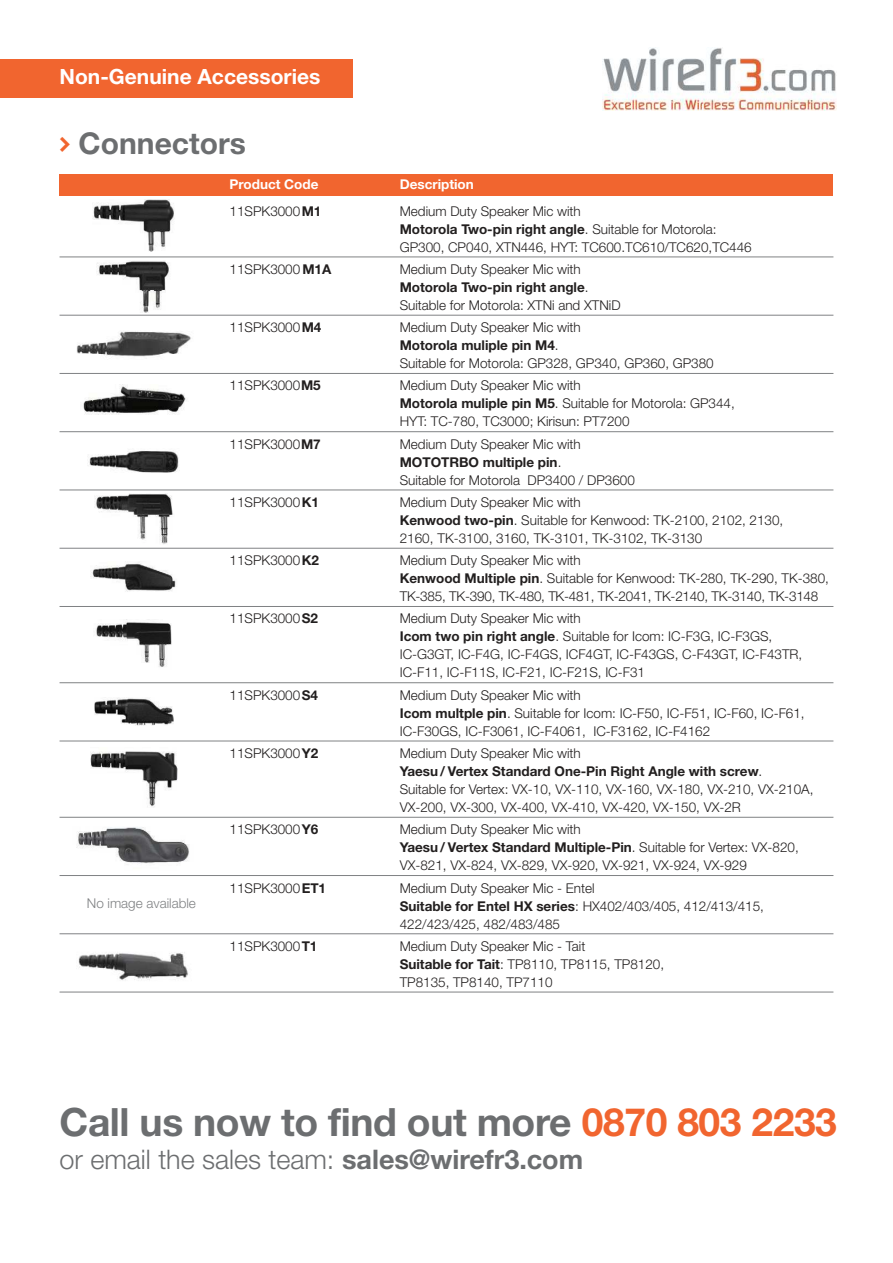
<style>
.page{position:relative;width:893px;height:1263px;background:#fff}
.page>*{position:absolute;margin:0;border:0;box-sizing:border-box;transform-origin:0 0}
.t1{font:700 39px "Helvetica Neue";letter-spacing:-.01em;color:#6c6e70}
.t2{font:700 30px "Helvetica Neue";color:#6c6e70}
.t3{font:300 27px "Helvetica Neue";color:#6c6e70}
.t4{font:700 21px "Helvetica Neue";color:#fff}
.t5{font:300 13.5px/18px "Helvetica Neue";color:#221f1f}
.t6{font:700 13.5px "Helvetica Neue";color:#fff}
.t7{font:300 13.5px "Helvetica Neue";color:#808284}
.s1{font-family:"Eumundi Sans";color:#f1652f}
.s2{font-weight:700}
.s3{color:#f1652f}
</style>
<div class="page">
<div style="left:60px;top:174px;width:773px;height:22px;background:#f1652f"></div>
<hr style="left:60px;top:257px;width:773px;height:1px;background:#808284">
<hr style="left:60px;top:315px;width:773px;height:1px;background:#808284">
<hr style="left:60px;top:373px;width:773px;height:1px;background:#808284">
<hr style="left:60px;top:431px;width:773px;height:1px;background:#808284">
<hr style="left:60px;top:490px;width:773px;height:1px;background:#808284">
<hr style="left:60px;top:548px;width:773px;height:1px;background:#808284">
<hr style="left:60px;top:606px;width:773px;height:1px;background:#808284">
<hr style="left:60px;top:682px;width:773px;height:1px;background:#808284">
<hr style="left:60px;top:741px;width:773px;height:1px;background:#808284">
<hr style="left:60px;top:817px;width:773px;height:1px;background:#808284">
<hr style="left:60px;top:875px;width:773px;height:1px;background:#808284">
<hr style="left:60px;top:933px;width:773px;height:1px;background:#808284">
<hr style="left:60px;top:992px;width:773px;height:1px;background:#808284">
<img style="left:92px;top:200px;width:83px;height:51px">
<img style="left:97px;top:261px;width:72px;height:52px">
<img style="left:77px;top:331px;width:114px;height:26px">
<img style="left:83px;top:386px;width:104px;height:28px">
<img style="left:89px;top:451px;width:90px;height:22px">
<img style="left:94px;top:494px;width:79px;height:50px">
<img style="left:91px;top:562px;width:85px;height:30px">
<img style="left:96px;top:622px;width:76px;height:45px">
<img style="left:95px;top:698px;width:79px;height:27px">
<img style="left:91px;top:751px;width:87px;height:57px">
<img style="left:76px;top:827px;width:113px;height:37px">
<img style="left:78px;top:952px;width:110px;height:28px">
<div style="left:0;top:60px;width:353px;height:38px;background:#f1652f"></div>
<img style="left:602px;top:47px;width:234px;height:64px">
<h3 class="t4" style="left:60px;top:69px;width:262px">Non-Genuine Accessories</h3>
<h2 class="t2" style="left:60px;top:132px;width:188px"><span class="s1">&gt;</span> Connectors</h2>
<p class="t6" style="left:230px;top:179px;width:90px">Product Code</p>
<p class="t6" style="left:400px;top:179px;width:76px">Description</p>
<p class="t5" style="left:230px;top:203px;width:93px">11SPK3000<span class="s2">M1</span></p>
<p class="t5" style="left:400px;top:203px;width:354px">Medium Duty Speaker Mic with<br><span class="s2">Motorola Two-pin right angle</span>. Suitable for Motorola:<br>GP300, CP040, XTN446, HYT: TC600.TC610/TC620,TC446</p>
<p class="t5" style="left:230px;top:261px;width:103px">11SPK3000<span class="s2">M1A</span></p>
<p class="t5" style="left:400px;top:261px;width:222px">Medium Duty Speaker Mic with<br><span class="s2">Motorola Two-pin right angle</span>.<br>Suitable for Motorola: XTNi and XTNiD</p>
<p class="t5" style="left:230px;top:320px;width:93px">11SPK3000<span class="s2">M4</span></p>
<p class="t5" style="left:400px;top:320px;width:316px">Medium Duty Speaker Mic with<br><span class="s2">Motorola muliple pin M4</span>.<br>Suitable for Motorola: GP328, GP340, GP360, GP380</p>
<p class="t5" style="left:230px;top:378px;width:93px">11SPK3000<span class="s2">M5</span></p>
<p class="t5" style="left:400px;top:378px;width:337px">Medium Duty Speaker Mic with<br><span class="s2">Motorola muliple pin M5</span>. Suitable for Motorola: GP344,<br>HYT: TC-780, TC3000; Kirisun: PT7200</p>
<p class="t5" style="left:230px;top:436px;width:93px">11SPK3000<span class="s2">M7</span></p>
<p class="t5" style="left:400px;top:436px;width:237px">Medium Duty Speaker Mic with<br><span class="s2">MOTOTRBO multiple pin</span>.<br>Suitable for Motorola DP3400 / DP3600</p>
<p class="t5" style="left:230px;top:494px;width:91px">11SPK3000<span class="s2">K1</span></p>
<p class="t5" style="left:400px;top:494px;width:385px">Medium Duty Speaker Mic with<br><span class="s2">Kenwood two-pin</span>. Suitable for Kenwood: TK-2100, 2102, 2130,<br>2160, TK-3100, 3160, TK-3101, TK-3102, TK-3130</p>
<p class="t5" style="left:230px;top:553px;width:91px">11SPK3000<span class="s2">K2</span></p>
<p class="t5" style="left:400px;top:553px;width:431px">Medium Duty Speaker Mic with<br><span class="s2">Kenwood Multiple pin</span>. Suitable for Kenwood: TK-280, TK-290, TK-380,<br>TK-385, TK-390, TK-480, TK-481, TK-2041, TK-2140, TK-3140, TK-3148</p>
<p class="t5" style="left:230px;top:611px;width:90px">11SPK3000<span class="s2">S2</span></p>
<p class="t5" style="left:400px;top:611px;width:404px">Medium Duty Speaker Mic with<br><span class="s2">Icom two pin right angle</span>. Suitable for Icom: IC-F3G, IC-F3GS, IC-G3GT, IC-F4G, IC-F4GS, ICF4GT, IC-F43GS, C-F43GT, IC-F43TR, IC-F11, IC-F11S, IC-F21, IC-F21S, IC-F31</p>
<p class="t5" style="left:230px;top:687px;width:90px">11SPK3000<span class="s2">S4</span></p>
<p class="t5" style="left:400px;top:687px;width:406px">Medium Duty Speaker Mic with<br><span class="s2">Icom multple pin</span>. Suitable for Icom: IC-F50, IC-F51, IC-F60, IC-F61,<br>IC-F30GS, IC-F3061, IC-F4061, IC-F3162, IC-F4162</p>
<p class="t5" style="left:230px;top:745px;width:90px">11SPK3000<span class="s2">Y2</span></p>
<p class="t5" style="left:400px;top:745px;width:415px">Medium Duty Speaker Mic with<br><span class="s2">Yaesu / Vertex Standard One-Pin Right Angle with screw</span>.<br>Suitable for Vertex: VX-10, VX-110, VX-160, VX-180, VX-210, VX-210A, VX-200, VX-300, VX-400, VX-410, VX-420, VX-150, VX-2R</p>
<p class="t5" style="left:230px;top:822px;width:90px">11SPK3000<span class="s2">Y6</span></p>
<p class="t5" style="left:400px;top:822px;width:401px">Medium Duty Speaker Mic with<br><span class="s2">Yaesu / Vertex Standard Multiple-Pin</span>. Suitable for Vertex: VX-820,<br>VX-821, VX-824, VX-829, VX-920, VX-921, VX-924, VX-929</p>
<p class="t5" style="left:230px;top:880px;width:98px">11SPK3000<span class="s2">ET1</span></p>
<p class="t5" style="left:400px;top:880px;width:366px">Medium Duty Speaker Mic - Entel<br><span class="s2">Suitable for Entel HX series</span>: HX402/403/405, 412/413/415,<br>422/423/425, 482/483/485</p>
<p class="t5" style="left:230px;top:938px;width:89px">11SPK3000<span class="s2">T1</span></p>
<p class="t5" style="left:400px;top:938px;width:266px">Medium Duty Speaker Mic - Tait<br><span class="s2">Suitable for Tait</span>: TP8110, TP8115, TP8120,<br>TP8135, TP8140, TP7110</p>
<p class="t7" style="left:87px;top:898px;width:111px">No image available</p>
<h1 class="t1" style="left:60px;top:1108px;width:779px">Call us now to find out more <span class="s3">0870 803 2233</span></h1>
<h3 class="t3" style="left:60px;top:1149px;width:525px">or email the sales team: <span class="s2">sales@wirefr3.com</span></h3>
</div>
